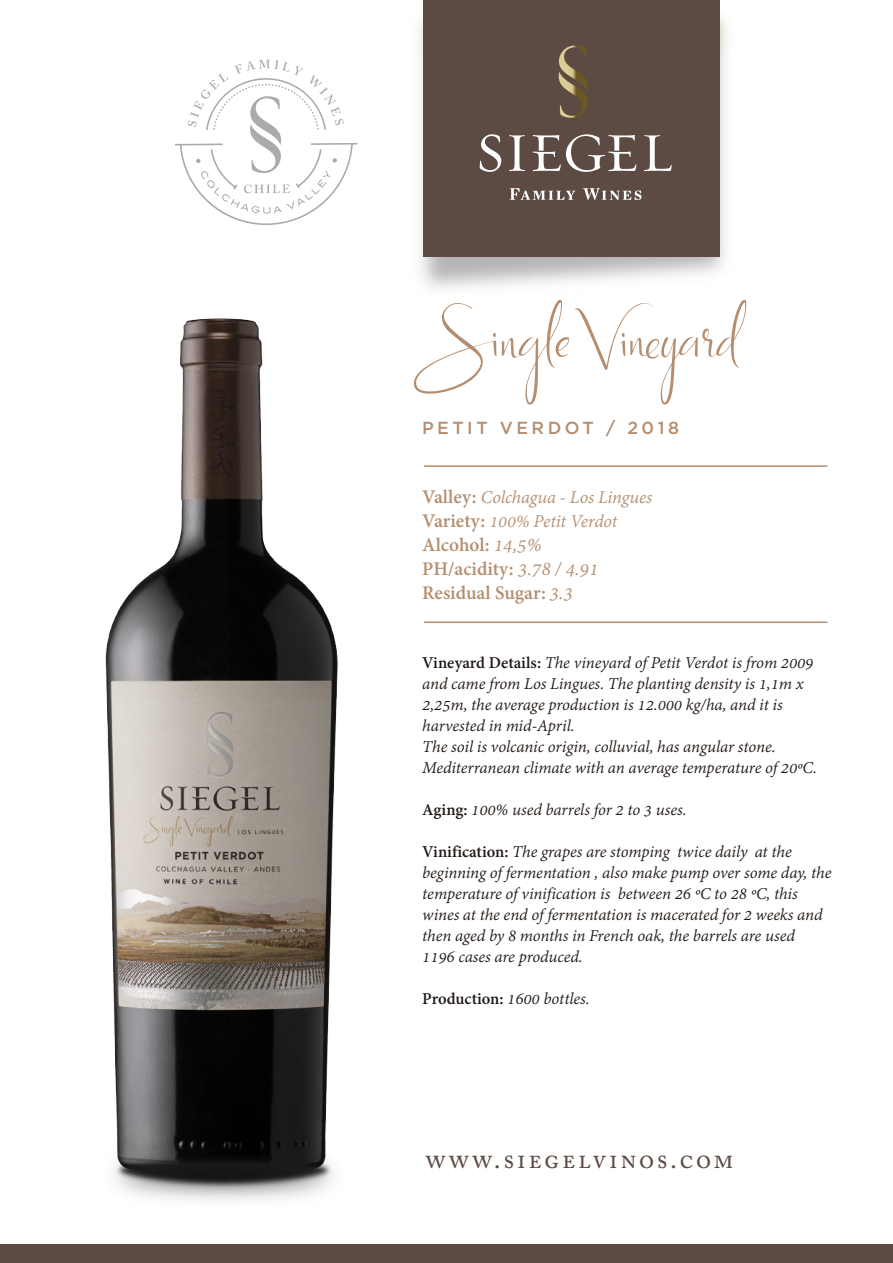
<style>
.page{position:relative;width:893px;height:1263px;background:#fff}
.page>*{position:absolute;margin:0;border:0;box-sizing:border-box;transform-origin:0 0}
.t1{font:27.15px "Adobe Caslon Pro";letter-spacing:.1em;color:#5d4b43}
.t2{font:700 21px/24px "Adobe Devanagari";color:#b48e6f}
.t3{font:italic 19.5px/24px "Adobe Devanagari";letter-spacing:-.005em;color:#b48e6f}
.t4{font:italic 18px/21px "Adobe Devanagari";letter-spacing:-.005em;color:#211915}
.t5{font:500 17.4px "Gotham";letter-spacing:.2em;color:#b48e6f}
.s1{font-weight:700;font-style:normal;font-size:21px}
.s2{font-weight:400;font-style:italic}
.s3{font-weight:700;font-style:normal}
</style>
<div class="page">
<img style="left:105px;top:318px;width:233px;height:883px">
<img style="left:418px;top:16px;width:310px;height:273px">
<div style="left:423px;top:0;width:297px;height:256px;background:#5d4b43"></div>
<svg style="left:558px;top:45px;width:30px;height:73px"></svg>
<svg style="left:479px;top:134px;width:193px;height:38px"></svg>
<hr style="left:424px;top:621px;width:403px;height:2px;background:#b48e6f">
<hr style="left:424px;top:465px;width:403px;height:2px;background:#b48e6f">
<div style="left:0;top:1244px;width:893px;height:19px;background:#5d4b43"></div>
<svg style="left:175px;top:60px;width:182px;height:165px"></svg>
<svg style="left:510px;top:188px;width:65px;height:12px"></svg>
<svg style="left:583px;top:188px;width:59px;height:12px"></svg>
<svg style="left:414px;top:299px;width:333px;height:106px"></svg>
<p class="t5" style="left:422px;top:418px;width:258px">PETIT VERDOT / 2018</p>
<p class="t3" style="left:422px;top:487px;width:232px"><span class="s1">Valley:</span> Colchagua - Los Lingues<br><span class="s1">Variety:</span> 100% Petit Verdot</p>
<p class="t2" style="left:422px;top:535px;width:178px">Alcohol: <span class="s2">14,5%<br></span>PH/acidity: <span class="s2">3.78 / 4.91<br></span>Residual Sugar: <span class="s2">3.3</span></p>
<p class="t4" style="left:422px;top:653px;width:396px"><span class="s3">Vineyard Details:</span> The vineyard of Petit Verdot is from 2009 and came from Los Lingues. The planting density is 1,1m x 2,25m, the average production is 12.000 kg/ha, and it is harvested in mid-April.<br>The soil is volcanic origin, colluvial, has angular stone.<br>Mediterranean climate with an average temperature of 20ºC.</p>
<p class="t4" style="left:422px;top:800px;width:266px"><span class="s3">Aging:</span> 100% used barrels for 2 to 3 uses.</p>
<p class="t4" style="left:422px;top:842px;width:411px"><span class="s3">Vinification:</span> The grapes are stomping twice daily at the beginning of fermentation , also make pump over some day, the temperature of vinification is between 26 ºC to 28 ºC, this wines at the end of fermentation is macerated for 2 weeks and then aged by 8 months in French oak, the barrels are used 1196 cases are produced.</p>
<p class="t4" style="left:422px;top:990px;width:169px"><span class="s3">Production:</span> 1600 bottles.</p>
<h1 class="t1" style="left:425px;top:1143px;width:309px">www.siegelvinos.com</h1>
</div>
